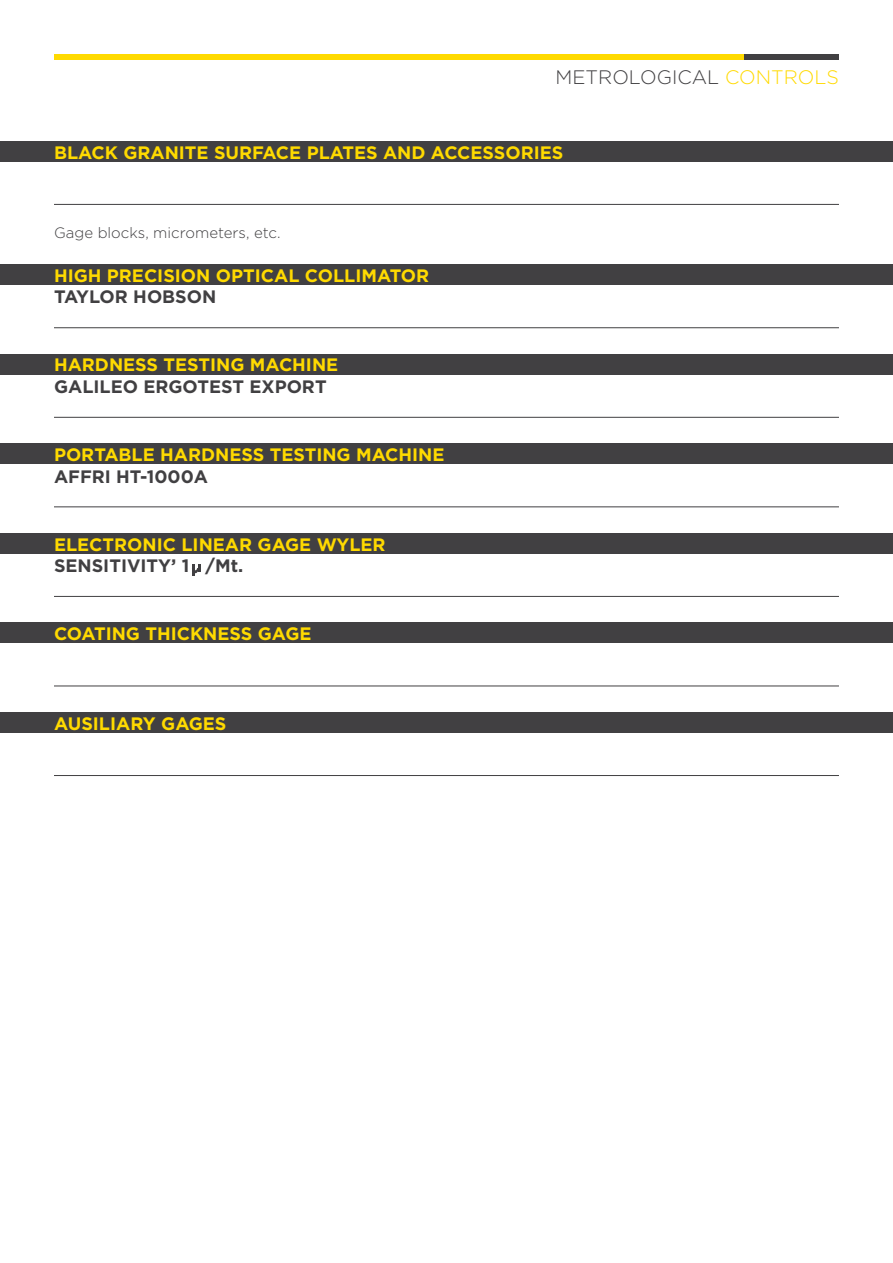
<style>
.page{position:relative;width:893px;height:1263px;background:#fff}
.page>*{position:absolute;margin:0;border:0;box-sizing:border-box;transform-origin:0 0}
.t1{font:300 19.5px "Gotham";color:#414042}
.t2{font:300 19.5px "Gotham";color:#ffda00}
.t3{font:700 18px "Gotham";color:#ffda00}
.t4{font:700 18px "Gotham";color:#414042}
.t5{font:300 15px "Gotham";color:#414042}
.s1{color:#414042}
</style>
<div class="page">
<div style="left:0;top:141px;width:893px;height:21px;background:#414042"></div>
<div style="left:0;top:264px;width:893px;height:21px;background:#414042"></div>
<div style="left:0;top:443px;width:893px;height:21px;background:#414042"></div>
<div style="left:0;top:622px;width:893px;height:21px;background:#414042"></div>
<div style="left:0;top:354px;width:893px;height:21px;background:#414042"></div>
<div style="left:0;top:533px;width:893px;height:21px;background:#414042"></div>
<div style="left:0;top:712px;width:893px;height:21px;background:#414042"></div>
<div style="left:54px;top:54px;width:690px;height:6px;background:#ffda00"></div>
<hr style="left:54px;top:204px;width:785px;height:1px;background:#414042">
<hr style="left:54px;top:327px;width:785px;height:1px;background:#414042">
<hr style="left:54px;top:506px;width:785px;height:1px;background:#414042">
<hr style="left:54px;top:686px;width:785px;height:1px;background:#414042">
<hr style="left:54px;top:417px;width:785px;height:1px;background:#414042">
<hr style="left:54px;top:596px;width:785px;height:1px;background:#414042">
<hr style="left:54px;top:775px;width:785px;height:1px;background:#414042">
<div style="left:744px;top:54px;width:95px;height:6px;background:#414042"></div>
<svg style="left:192px;top:564px;width:9px;height:12px"></svg>
<p class="t1" style="left:556px;top:65px;width:15px">metro</p>
<p class="t1" style="left:629px;top:65px;width:26px">logica</p>
<p class="t2" style="left:707px;top:65px;width:34px"><span class="s1">l</span> contro</p>
<p class="t2" style="left:814px;top:65px;width:26px">ls</p>
<p class="t3" style="left:54px;top:140px;width:14px">BLACK</p>
<p class="t3" style="left:123px;top:140px;width:13px">GRANITE</p>
<p class="t3" style="left:214px;top:140px;width:14px">SURFACE</p>
<p class="t3" style="left:307px;top:140px;width:13px">PLATES</p>
<p class="t3" style="left:383px;top:140px;width:15px">AND</p>
<p class="t3" style="left:431px;top:140px;width:13px">ACCESSORIES</p>
<p class="t5" style="left:54px;top:223px;width:228px">Gage blocks, micrometers, etc.</p>
<p class="t3" style="left:54px;top:264px;width:25px">HIGH</p>
<p class="t3" style="left:107px;top:264px;width:25px">PRECISION</p>
<p class="t3" style="left:216px;top:264px;width:28px">OPTICAL</p>
<p class="t3" style="left:305px;top:264px;width:27px">COLLIMATOR</p>
<p class="t4" style="left:54px;top:285px;width:164px">TAYLOR HOBSON</p>
<p class="t3" style="left:54px;top:353px;width:14px">HARDNESS</p>
<p class="t3" style="left:164px;top:353px;width:13px">TESTING</p>
<p class="t3" style="left:250px;top:353px;width:14px">MACHINE</p>
<p class="t4" style="left:54px;top:375px;width:274px">GALILEO ERGOTEST EXPORT</p>
<p class="t3" style="left:54px;top:443px;width:14px">PORTABLE</p>
<p class="t3" style="left:160px;top:443px;width:14px">HARDNESS</p>
<p class="t3" style="left:270px;top:443px;width:13px">TESTING</p>
<p class="t3" style="left:356px;top:443px;width:14px">MACHINE</p>
<p class="t4" style="left:54px;top:464px;width:156px">AFFRI HT-1000A</p>
<p class="t3" style="left:54px;top:532px;width:13px">ELECTRONIC</p>
<p class="t3" style="left:181px;top:532px;width:13px">LINEAR</p>
<p class="t3" style="left:258px;top:532px;width:14px">GAGE</p>
<p class="t3" style="left:317px;top:532px;width:70px">WYLER</p>
<p class="t4" style="left:54px;top:554px;width:191px">SENSITIVITY’ 1 /MT.</p>
<p class="t3" style="left:54px;top:622px;width:26px">COATING</p>
<p class="t3" style="left:145px;top:622px;width:25px">THICKNESS</p>
<p class="t3" style="left:258px;top:622px;width:14px">GAGE</p>
<p class="t3" style="left:54px;top:711px;width:13px">AUSILIARY</p>
<p class="t3" style="left:161px;top:711px;width:14px">GAGES</p>
</div>
